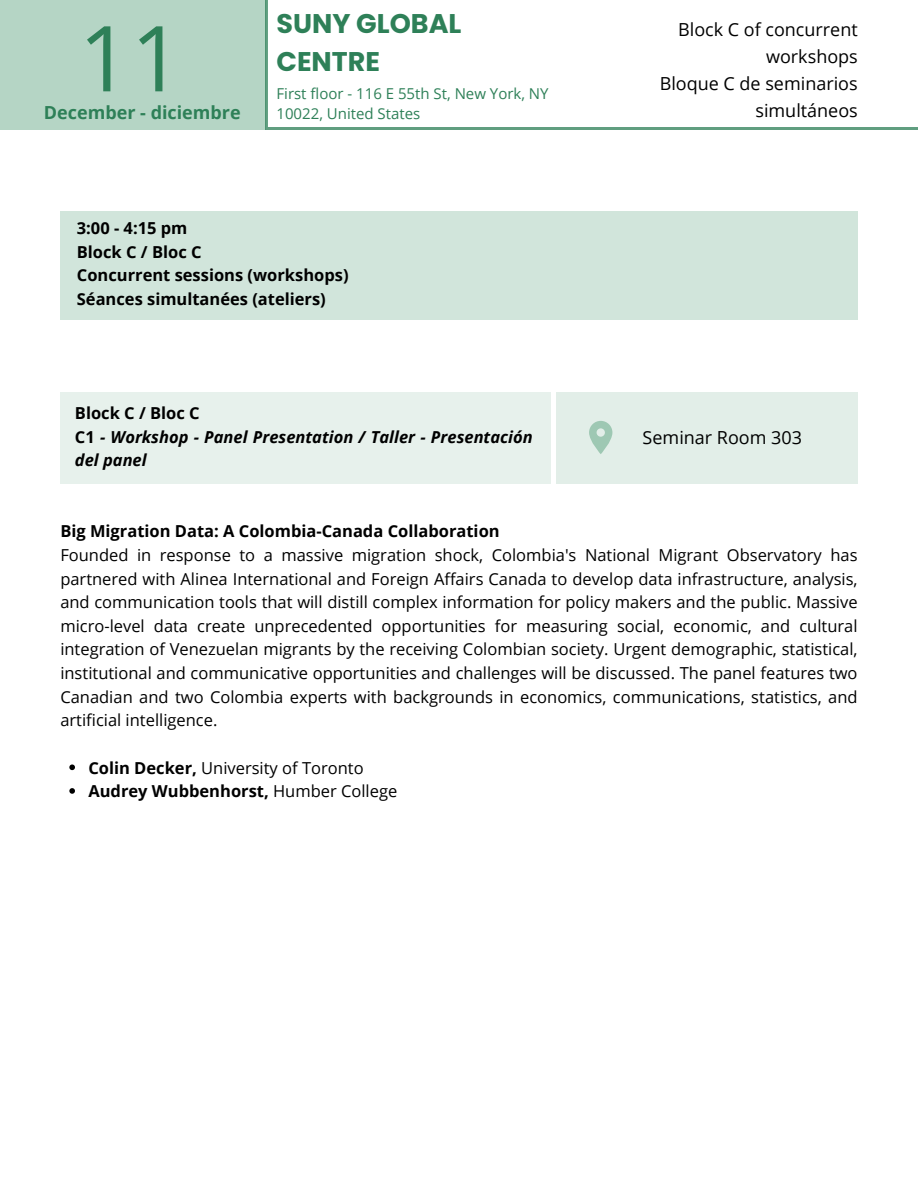
<style>
.page{position:relative;width:918px;height:1188px;background:#fff}
.page>*{position:absolute;margin:0;border:0;box-sizing:border-box;transform-origin:0 0}
.t1{font:91.05px "Open Sans";color:#2e8058}
.t2{font:700 27px/37.2px "Poppins";color:#2e8058}
.t3{font:18px/27px "Open Sans";color:#000;text-align:right}
.t4{font:700 18px "Open Sans";color:#2e8058}
.t5{font:16.5px/23.7px "Open Sans";color:#000;text-align:justify}
.t6{font:700 16.5px "Open Sans";color:#000}
.t7{font:italic 700 16.5px/23.7px "Open Sans";color:#000}
.t8{font:15px/20.2px "Open Sans";color:#2e8058}
.s1{font-style:normal}
.s2{font-weight:700}
.s3{font-weight:400}
</style>
<div class="page">
<div style="left:557px;top:392px;width:301px;height:92px;background:#e2eee8"></div>
<div style="left:60px;top:392px;width:490px;height:92px;background:#e7f1ec"></div>
<svg style="left:589px;top:421px;width:23px;height:33px"></svg>
<svg style="left:69px;top:765px;width:6px;height:5px"></svg>
<svg style="left:69px;top:788px;width:6px;height:6px"></svg>
<div style="left:0;top:0;width:266px;height:129px;background:#b5d5c5"></div>
<svg style="left:266px;top:0;width:652px;height:129px"></svg>
<div style="left:60px;top:211px;width:798px;height:108px;background:#d1e5db"></div>
<p class="t1" style="left:79px;top:-6px;width:106px">11</p>
<p class="t4" style="left:44px;top:99px;width:198px">December - diciembre</p>
<p class="t2" style="left:276px;top:5px;width:187px">SUNY GLOBAL<br>CENTRE</p>
<p class="t8" style="left:276px;top:83px;width:274px">First floor - 116 E 55th St, New York, NY<br>10022, United States</p>
<p class="t6" style="left:77px;top:217px;width:112px">3:00 - 4:15 pm</p>
<p class="t6" style="left:77px;top:240px;width:126px">Block C / Bloc C</p>
<p class="t6" style="left:77px;top:264px;width:273px">Concurrent sessions (workshops)</p>
<p class="t6" style="left:77px;top:287px;width:251px">Séances simultanées (ateliers)</p>
<p class="t6" style="left:75px;top:401px;width:126px">Block C / Bloc C</p>
<p class="t7" style="left:75px;top:424px;width:459px"><span class="s1">C1</span> - Workshop - Panel Presentation / Taller - Presentación del panel</p>
<p class="t3" style="left:678px;top:15px;width:181px">Block C of concurrent workshops</p>
<p class="t3" style="left:660px;top:69px;width:200px">Bloque C de seminarios simultáneos</p>
<p class="t3" style="left:643px;top:424px;width:161px">Seminar Room 303</p>
<p class="t6" style="left:60px;top:520px;width:441px">Big Migration Data: A Colombia-Canada Collaboration</p>
<p class="t5" style="left:60px;top:543px;width:799px">Founded in response to a massive migration shock, Colombia's National Migrant Observatory has partnered with Alinea International and Foreign Affairs Canada to develop data infrastructure, analysis, and communication tools that will distill complex information for policy makers and the public. Massive micro-level data create unprecedented opportunities for measuring social, economic, and cultural integration of Venezuelan migrants by the receiving Colombian society. Urgent demographic, statistical, institutional and communicative opportunities and challenges will be discussed. The panel features two Canadian and two Colombia experts with backgrounds in economics, communications, statistics, and artificial intelligence.</p>
<p class="t5" style="left:88px;top:755px;width:277px"><span class="s2">Colin Decker,</span> University of Toronto</p>
<p class="t6" style="left:88px;top:780px;width:310px">Audrey Wubbenhorst, <span class="s3">Humber College</span></p>
</div>
